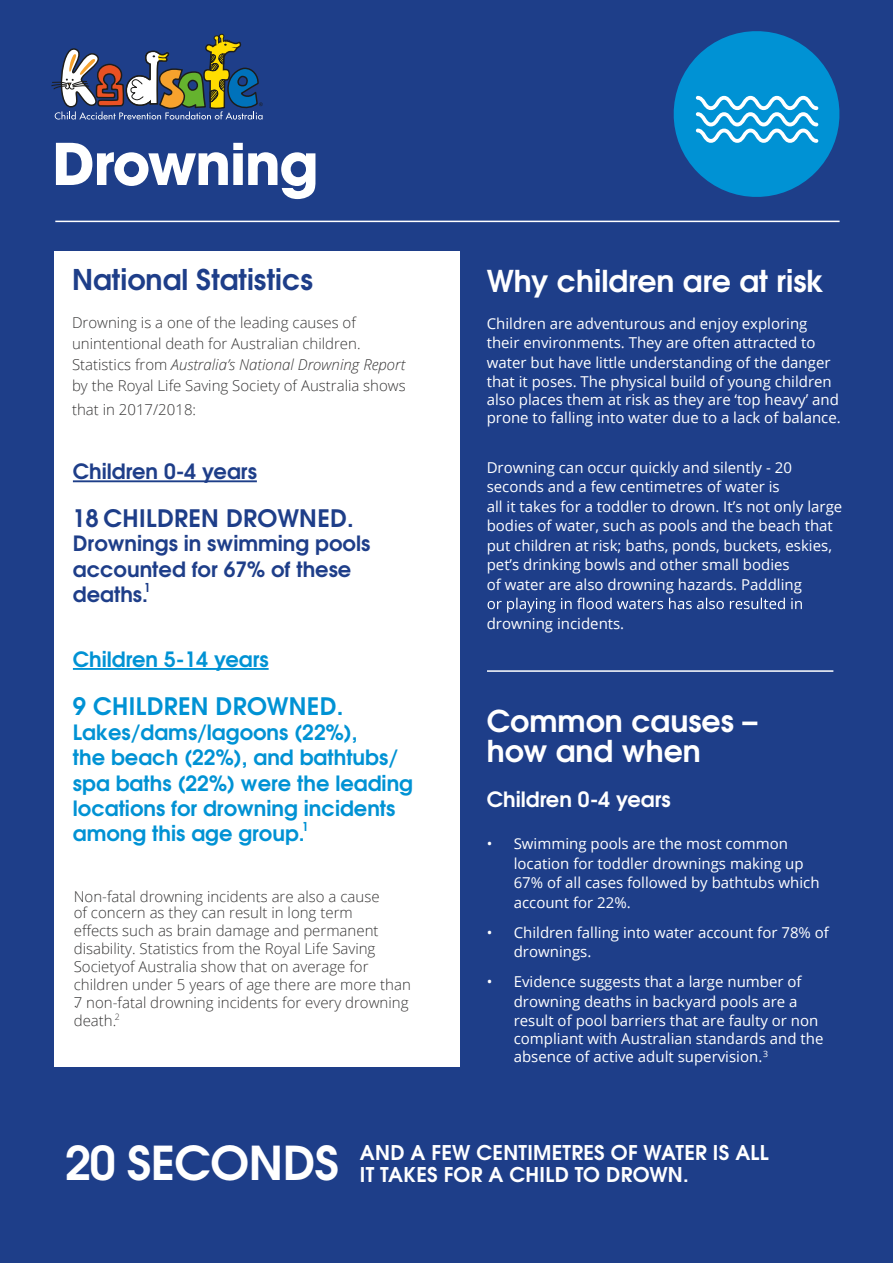
<style>
.page{position:relative;width:893px;height:1263px;background:#1e3e89}
.page>*{position:absolute;margin:0;border:0;box-sizing:border-box;transform-origin:0 0}
.t1{font:700 57px "ITC Avant Garde Std";letter-spacing:-.025em;color:#fff}
.t2{font:700 46.5px "Te X Gyre Adventor";letter-spacing:-.01em;color:#fff}
.t3{font:700 30px/30px "Te X Gyre Adventor";color:#fff}
.t4{font:700 28.5px "Te X Gyre Adventor";color:#1e3e89}
.t5{font:700 24px "Te X Gyre Adventor";letter-spacing:.015em;color:#1e3e89}
.t6{font:700 24px "Te X Gyre Adventor";letter-spacing:.015em;color:#0092d4}
.t7{font:700 21px/25.2px "Te X Gyre Adventor";color:#0092d4}
.t8{font:700 21px/25.2px "Te X Gyre Adventor";color:#1e3e89}
.t9{font:700 21px "Te X Gyre Adventor";color:#fff}
.t10{font:700 20.25px "Te X Gyre Adventor";letter-spacing:.015em;color:#fff}
.t11{font:15px/19.5px "Open Sans";color:#fff}
.t12{font:300 15px/18px "Open Sans";color:#373636}
.t13{font:700 12.3px "Te X Gyre Adventor";color:#0092d4}
.t14{font:300 8.7px "Open Sans";color:#373636}
.s1{font-style:italic}
</style>
<div class="page">
<div style="left:54px;top:251px;width:406px;height:816px;background:#fff"></div>
<hr style="left:73px;top:480px;width:184px;height:2px;background:#1e3e89">
<hr style="left:73px;top:668px;width:196px;height:2px;background:#0092d4">
<svg style="left:488px;top:598px;width:314px;height:15px;background:#46609e"></svg>
<hr style="left:55px;top:221px;width:785px;height:1px;background:#fff">
<hr style="left:487px;top:670px;width:346px;height:2px;background:#fff">
<svg style="left:666px;top:23px;width:182px;height:182px;background:#187abc"></svg>
<svg style="left:51px;top:5px;width:212px;height:157px;background:#3b5281"></svg>
<h1 class="t1" style="left:53px;top:126px;width:268px">Drowning</h1>
<h3 class="t4" style="left:72px;top:255px;width:242px">National Statistics</h3>
<p class="t12" style="left:72px;top:311px;width:335px;line-height:21px">Drowning is a one of the leading causes of unintentional death for Australian children.<br>Statistics from <span class="s1">Australia’s National Drowning Report </span>by the Royal Life Saving Society of Australia shows</p>
<p class="t12" style="left:72px;top:400px;width:126px">that in 2017/2018:</p>
<h3 class="t8" style="left:73px;top:457px;width:185px">Children 0-4 years</h3>
<h3 class="t5" style="left:72px;top:498px;width:283px">18 CHILDREN DROWNED.</h3>
<h3 class="t8" style="left:73px;top:529px;width:299px">Drownings in swimming pools accounted for 67% of these deaths. <sup>1</sup></h3>
<h3 class="t7" style="left:73px;top:645px;width:197px">Children 5-14 years</h3>
<h3 class="t6" style="left:73px;top:685px;width:272px">9 CHILDREN DROWNED.</h3>
<h3 class="t7" style="left:73px;top:718px;width:342px">Lakes/dams/lagoons (22%),<br>the beach (22%), and bathtubs/ spa baths (22%) were the leading locations for drowning incidents among this age group.</h3>
<p class="t13" style="left:302px;top:816px;width:8px">1</p>
<p class="t12" style="left:74px;top:887px;width:307px">Non-fatal drowning incidents are also a cause</p>
<p class="t12" style="left:74px;top:903px;width:339px">of concern as they can result in long term<br>effects such as brain damage and permanent disability. Statistics from the Royal Life Saving Societyof Australia show that on average for children under 5 years of age there are more than 7 non-fatal drowning incidents for every drowning death.</p>
<p class="t12" style="left:74px;top:992px;width:5px">.</p>
<p class="t14" style="left:115px;top:1011px;width:6px">2</p>
<h3 class="t3" style="left:487px;top:263px;width:339px">Why children are at risk</h3>
<p class="t11" style="left:487px;top:313px;width:346px">Children are adventurous and enjoy exploring their environments. They are often attracted to water but have little understanding of the danger that it poses. The physical build of young children</p>
<p class="t11" style="left:487px;top:390px;width:356px;line-height:18px">also places them at risk as they are ‘top heavy’ and prone to falling into water due to a lack of balance.</p>
<p class="t11" style="left:487px;top:457px;width:357px">Drowning can occur quickly and silently - 20 seconds and a few centimetres of water is<br>all it takes for a toddler to drown. It’s not only large bodies of water, such as pools and the beach that put children at risk; baths, ponds, buckets, eskies, pet’s drinking bowls and other small bodies<br>of water are also drowning hazards. Paddling</p>
<p class="t11" style="left:487px;top:613px;width:139px">drowning incidents.</p>
<h3 class="t3" style="left:487px;top:703px;width:272px">Common causes – how and when</h3>
<h3 class="t9" style="left:487px;top:781px;width:185px">Children 0-4 years</h3>
<p class="t11" style="left:514px;top:834px;width:307px;text-indent:-27px">• Swimming pools are the most common location for toddler drownings making up 67% of all cases followed by bathtubs which account for 22%.</p>
<p class="t11" style="left:514px;top:922px;width:317px;text-indent:-27px">• Children falling into water account for 78% of drownings.</p>
<p class="t11" style="left:514px;top:972px;width:306px;text-indent:-27px">• Evidence suggests that a large number of drowning deaths in backyard pools are a result of pool barriers that are faulty or non</p>
<p class="t11" style="left:514px;top:1029px;width:311px;line-height:18px">compliant with Australian standards and the absence of active adult supervision. <sup>3</sup></p>
<h2 class="t2" style="left:65px;top:1122px;width:275px">20 SECONDS</h2>
<h3 class="t10" style="left:360px;top:1135px;width:410px">AND A FEW CENTIMETRES OF WATER IS ALL</h3>
<h3 class="t10" style="left:360px;top:1157px;width:331px">IT TAKES FOR A CHILD TO DROWN.</h3>
</div>
